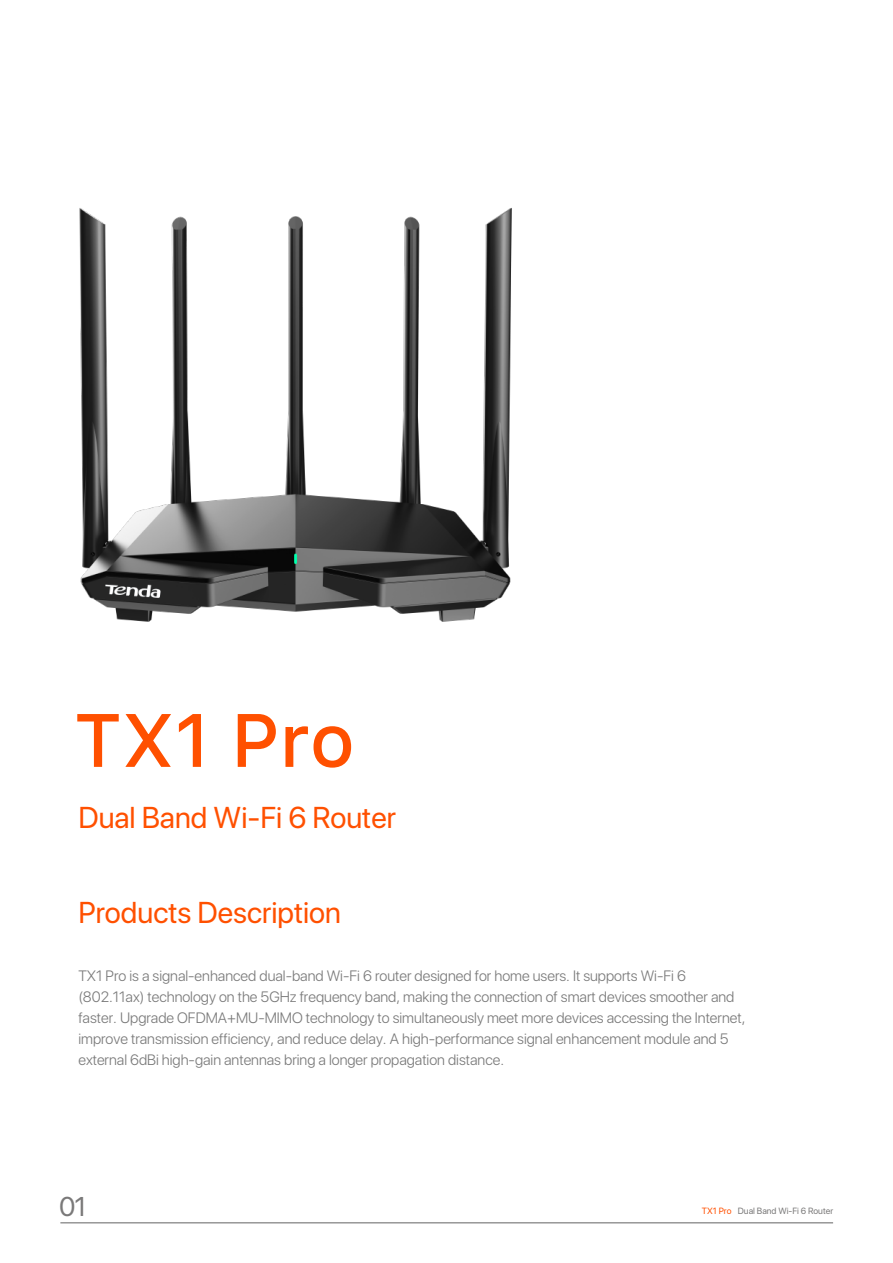
<style>
.page{position:relative;width:893px;height:1263px;background:#fff}
.page>*{position:absolute;margin:0;border:0;box-sizing:border-box;transform-origin:0 0}
.t1{font:500 75px "SF Pro Text";color:#ff5000}
.t2{font:30px "SF Pro Display";color:#ff5000}
.t3{font:27px "SF Pro Display";color:#7a7979}
.t4{font:300 15px/21px "SF Pro Display";color:#797979}
.t5{font:9px "SF Pro Display";color:#7a7979}
.s1{color:#ff5000}
</style>
<div class="page">
<hr style="left:60px;top:1222px;width:773px;height:1px;background:#636363">
<img style="left:79px;top:208px;width:433px;height:414px">
<h1 class="t1" style="left:74px;top:686px;width:282px">TX1 Pro</h1>
<h2 class="t2" style="left:78px;top:794px;width:319px">Dual Band Wi-Fi 6 Router</h2>
<h2 class="t2" style="left:78px;top:889px;width:264px">Products Description</h2>
<p class="t4" style="left:78px;top:966px;width:669px">TX1 Pro is a signal-enhanced dual-band Wi-Fi 6 router designed for home users. It supports Wi-Fi 6 (802.11ax) technology on the 5GHz frequency band, making the connection of smart devices smoother and faster. Upgrade OFDMA+MU-MIMO technology to simultaneously meet more devices accessing the Internet, improve transmission efficiency, and reduce delay. A high-performance signal enhancement module and 5 external 6dBi high-gain antennas bring a longer propagation distance.</p>
<h3 class="t3" style="left:59px;top:1185px;width:29px">01</h3>
<p class="t5" style="left:702px;top:1204px;width:133px"><span class="s1">TX1 Pro</span> Dual Band Wi-Fi 6 Router</p>
</div>
